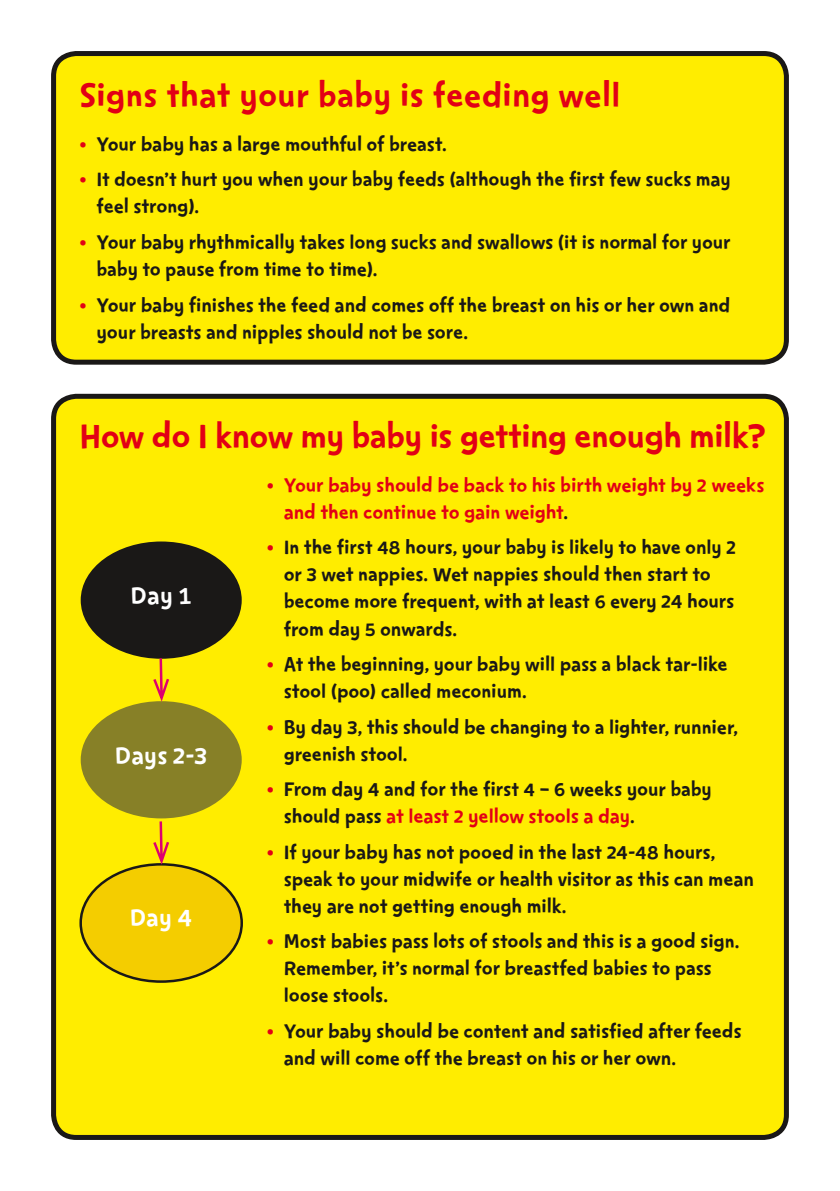
<style>
.page{position:relative;width:840px;height:1191px;background:#fff}
.page>*{position:absolute;margin:0;border:0;box-sizing:border-box;transform-origin:0 0}
.t1{font:40px "Change 4 Life Text";letter-spacing:-.01em;color:#e20015}
.t2{font:28.8px "Change 4 Life Text";color:#fff}
.t3{font:23px/27px "Change 4 Life Text";letter-spacing:-.01em;color:#1a1817}
.t4{font:23px/27px "Change 4 Life Text";letter-spacing:-.01em;color:#e20015}
.s1{color:#e20015}
.s2{color:#1a1817}
</style>
<div class="page">
<div style="left:54px;top:54px;width:732px;height:308px;background:#ffed00;border-radius:23px"></div>
<div style="left:51px;top:51px;width:737px;height:314px;border:5px solid #1a1817;border-radius:23px"></div>
<div style="left:54px;top:396px;width:732px;height:741px;background:#ffed00;border-radius:23px"></div>
<div style="left:51px;top:394px;width:737px;height:746px;border:5px solid #1a1817;border-radius:23px"></div>
<div style="left:81px;top:541px;width:160px;height:118px;background:#1a1817;border-radius:50%"></div>
<div style="left:81px;top:864px;width:160px;height:117px;background:#f4cd00;border-radius:50%"></div>
<div style="left:79px;top:863px;width:164px;height:119px;border:3px solid #1a1817;border-radius:50%"></div>
<div style="left:81px;top:701px;width:160px;height:117px;background:#878027;border-radius:50%"></div>
<svg style="left:151px;top:658px;width:20px;height:209px"></svg>
<h1 class="t1" style="left:79px;top:79px;width:542px">Signs that your baby is feeding well</h1>
<p class="t3" style="left:79px;top:132px;width:369px"><span class="s1">•</span> Your baby has a large mouthful of breast.</p>
<p class="t3" style="left:96px;top:167px;width:635px;text-indent:-17px"><span class="s1">•</span> It doesn’t hurt you when your baby feeds (although the first few sucks may feel strong).</p>
<p class="t3" style="left:96px;top:230px;width:635px;text-indent:-17px"><span class="s1">•</span> Your baby rhythmically takes long sucks and swallows (it is normal for your baby to pause from time to time).</p>
<p class="t3" style="left:96px;top:292px;width:635px;text-indent:-17px"><span class="s1">•</span> Your baby finishes the feed and comes off the breast on his or her own and your breasts and nipples should not be sore.</p>
<h1 class="t1" style="left:79px;top:420px;width:688px">How do I know my baby is getting enough milk?</h1>
<p class="t4" style="left:283px;top:473px;width:482px;text-indent:-17px">• Your baby should be back to his birth weight by 2 weeks and then continue to gain weight<span class="s2">.</span></p>
<p class="t3" style="left:283px;top:535px;width:453px;text-indent:-17px"><span class="s1">•</span> In the first 48 hours, your baby is likely to have only 2 or 3 wet nappies. Wet nappies should then start to become more frequent, with at least 6 every 24 hours from day 5 onwards.</p>
<p class="t3" style="left:283px;top:652px;width:445px;text-indent:-17px"><span class="s1">•</span> At the beginning, your baby will pass a black tar-like stool (poo) called meconium.</p>
<p class="t3" style="left:283px;top:714px;width:455px;text-indent:-17px"><span class="s1">•</span> By day 3, this should be changing to a lighter, runnier, greenish stool.</p>
<p class="t3" style="left:283px;top:777px;width:429px;text-indent:-17px"><span class="s1">•</span> From day 4 and for the first 4 – 6 weeks your baby should pass <span class="s1">at least 2 yellow stools a day</span>.</p>
<p class="t3" style="left:283px;top:839px;width:471px;text-indent:-17px"><span class="s1">•</span> If your baby has not pooed in the last 24-48 hours, speak to your midwife or health visitor as this can mean they are not getting enough milk.</p>
<p class="t3" style="left:283px;top:929px;width:457px;text-indent:-17px"><span class="s1">•</span> Most babies pass lots of stools and this is a good sign.<br>Remember, it’s normal for breastfed babies to pass loose stools.</p>
<p class="t3" style="left:283px;top:1018px;width:459px;text-indent:-17px"><span class="s1">•</span> Your baby should be content and satisfied after feeds and will come off the breast on his or her own.</p>
<p class="t2" style="left:130px;top:584px;width:63px">Day 1</p>
<p class="t2" style="left:115px;top:743px;width:94px">Days 2-3</p>
<p class="t2" style="left:130px;top:906px;width:64px">Day 4</p>
</div>
